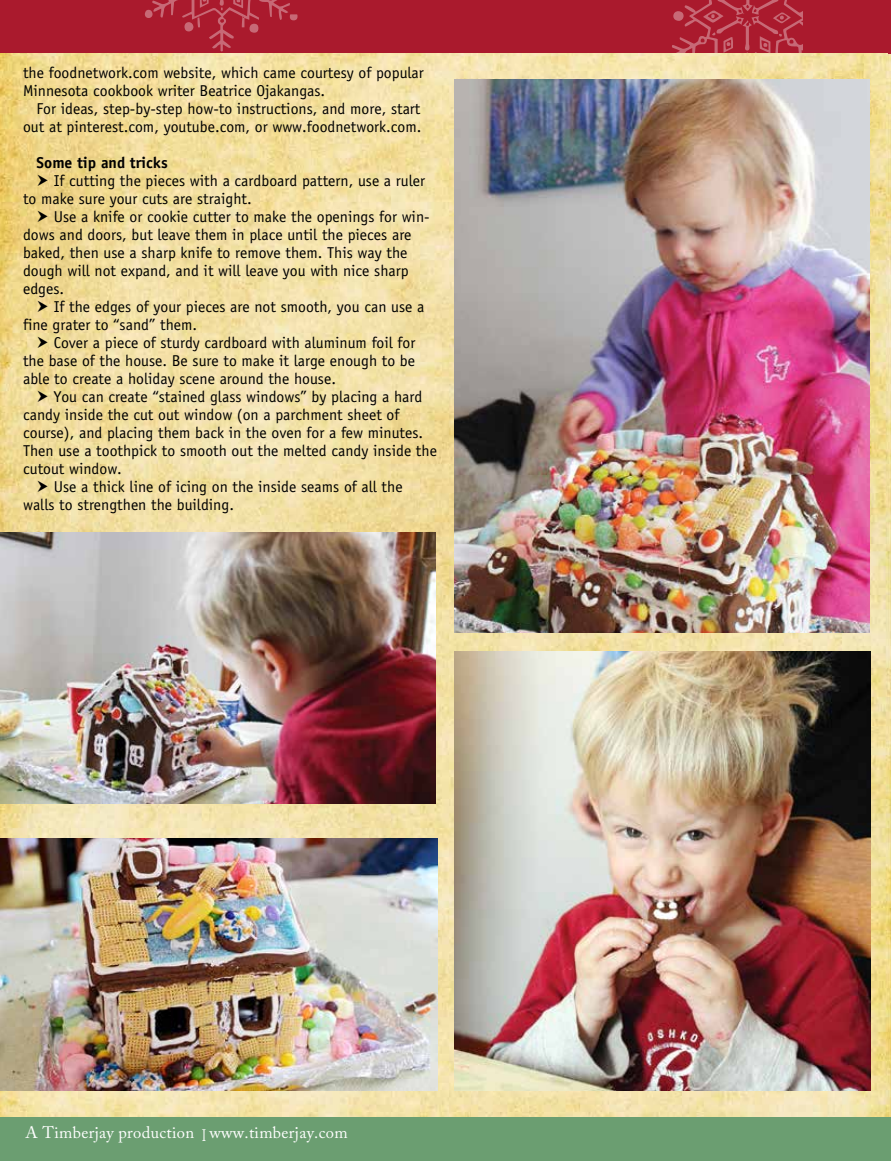
<style>
.page{position:relative;width:891px;height:1161px;background:#fff}
.page>*{position:absolute;margin:0;border:0;box-sizing:border-box;transform-origin:0 0}
.t1{font:16.5px "Adobe Caslon Pro";letter-spacing:.02em;color:#fff}
.t2{font:15.75px/18px "Officina Sans";color:#000}
.t3{font:700 15.75px "Officina Sans";color:#000}
</style>
<div class="page">
<img style="left:0;top:52px;width:891px;height:1066px">
<div style="left:0;top:1118px;width:891px;height:43px;background:#6b9e71"></div>
<hr style="left:889px;top:0;width:2px;height:54px;background:#aa1a2d">
<div style="left:0;top:0;width:891px;height:52px;background:#aa1a2d"></div>
<svg style="left:672px;top:0;width:131px;height:52px"></svg>
<svg style="left:145px;top:0;width:153px;height:52px"></svg>
<img style="left:454px;top:79px;width:415px;height:553px">
<img style="left:0;top:533px;width:435px;height:270px">
<img style="left:454px;top:652px;width:416px;height:438px">
<img style="left:0;top:838px;width:438px;height:252px">
<svg style="left:38px;top:174px;width:10px;height:12px"></svg>
<svg style="left:38px;top:210px;width:10px;height:12px"></svg>
<svg style="left:38px;top:300px;width:10px;height:12px"></svg>
<svg style="left:38px;top:336px;width:10px;height:12px"></svg>
<svg style="left:38px;top:390px;width:10px;height:12px"></svg>
<svg style="left:38px;top:480px;width:10px;height:12px"></svg>
<p class="t2" style="left:23px;top:63px;width:402px">the foodnetwork.com website, which came courtesy of popular<br>Minnesota cookbook writer Beatrice Ojakangas.</p>
<p class="t2" style="left:23px;top:99px;width:400px;text-align:right">For ideas, step-by-step how-to instructions, and more, start out at pinterest.com, youtube.com, or www.foodnetwork.com.</p>
<p class="t3" style="left:37px;top:153px;width:133px">Some tip and tricks</p>
<p class="t2" style="left:23px;top:171px;width:403px;text-indent:31px">If cutting the pieces with a cardboard pattern, use a ruler to make sure your cuts are straight.</p>
<p class="t2" style="left:23px;top:207px;width:408px;text-indent:31px">Use a knife or cookie cutter to make the openings for win&shy;dows and doors, but leave them in place until the pieces are baked, then use a sharp knife to remove them. This way the dough will not expand, and it will leave you with nice sharp edges.</p>
<p class="t2" style="left:23px;top:297px;width:403px;text-indent:31px">If the edges of your pieces are not smooth, you can use a fine grater to “sand” them.</p>
<p class="t2" style="left:23px;top:333px;width:394px;text-align:justify;text-indent:31px">Cover a piece of sturdy cardboard with aluminum foil for the base of the house. Be sure to make it large enough to be able to create a holiday scene around the house.</p>
<p class="t2" style="left:54px;top:387px;width:370px">You can create “stained glass windows” by placing a hard</p>
<p class="t2" style="left:23px;top:405px;width:378px">candy inside the cut out window (on a parchment sheet of</p>
<p class="t2" style="left:23px;top:423px;width:402px">course), and placing them back in the oven for a few minutes.</p>
<p class="t2" style="left:23px;top:441px;width:415px">Then use a toothpick to smooth out the melted candy inside the</p>
<p class="t2" style="left:23px;top:459px;width:100px">cutout window.</p>
<p class="t2" style="left:54px;top:477px;width:350px">Use a thick line of icing on the inside seams of all the</p>
<p class="t2" style="left:23px;top:495px;width:212px">walls to strengthen the building.</p>
<p class="t1" style="left:25px;top:1123px;width:324px">A Timberjay production I www.timberjay.com</p>
</div>
